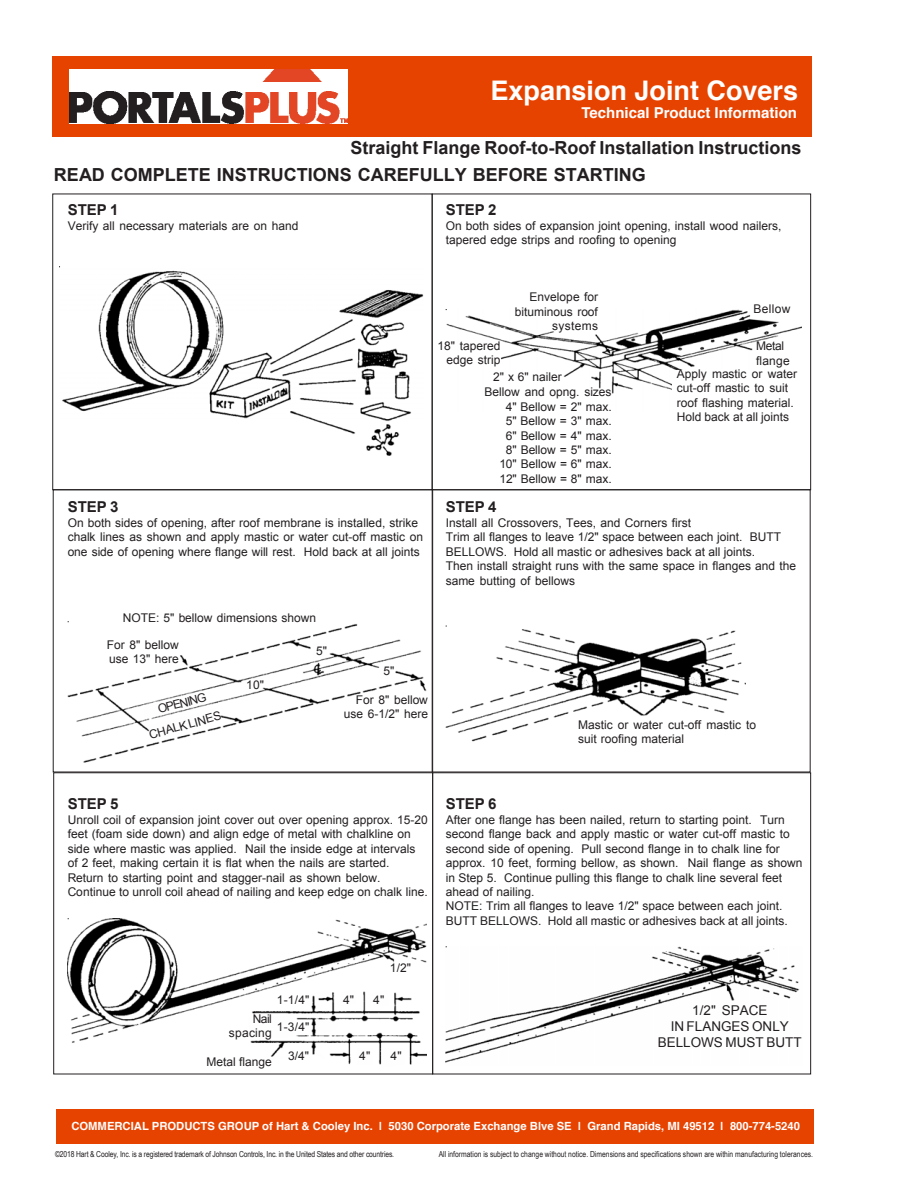
<style>
.page{position:relative;width:918px;height:1188px;background:#fff}
.page>*{position:absolute;margin:0;border:0;box-sizing:border-box;transform-origin:0 0}
.t1{font:700 27px "Helvetica";color:#fff}
.t2{font:700 18px/26.8px "Arial";color:#231f20}
.t3{font:700 15px "Arial";color:#231f20}
.t4{font:700 15px "Helvetica";color:#fff}
.t5{font:13.5px/16.2px "Arial";color:#231f20;text-align:center}
.t6{font:12px/14.4px "Arial";color:#231f20}
.t7{font:12px/14.4px "Arial";letter-spacing:.02em;color:#231f20;text-align:right}
.t8{font:700 11.25px "Helvetica";color:#fff}
.t9{font:8.25px "Arial Narrow";color:#231f20}
</style>
<div class="page">
<div style="left:52px;top:56px;width:760px;height:81px;background:#e74300"></div>
<img style="left:69px;top:69px;width:279px;height:55px">
<div style="left:56px;top:1110px;width:757px;height:34px;background:#e74300"></div>
<img style="left:62px;top:270px;width:362px;height:186px">
<img style="left:446px;top:310px;width:356px;height:84px">
<div style="left:672px;top:370px;width:130px;height:43px;background:#fff"></div>
<img style="left:446px;top:629px;width:299px;height:113px">
<img style="left:68px;top:622px;width:359px;height:141px">
<img style="left:68px;top:919px;width:359px;height:146px">
<img style="left:446px;top:947px;width:354px;height:116px">
<div style="left:432px;top:194px;width:379px;height:296px;border:1px solid #231f20"></div>
<div style="left:53px;top:489px;width:380px;height:283px;border:1px solid #231f20"></div>
<div style="left:432px;top:489px;width:379px;height:283px;border:1px solid #231f20"></div>
<div style="left:53px;top:772px;width:380px;height:302px;border:1px solid #231f20"></div>
<div style="left:432px;top:772px;width:379px;height:302px;border:1px solid #231f20"></div>
<h1 class="t1" style="left:491px;top:69px;width:309px">Expansion Joint Covers</h1>
<p class="t4" style="left:581px;top:101px;width:217px">Technical Product Information</p>
<h2 class="t2" style="left:54px;top:135px;width:749px;text-indent:297px">Straight Flange Roof-to-Roof Installation Instructions<br>READ COMPLETE INSTRUCTIONS CAREFULLY BEFORE STARTING</h2>
<p class="t3" style="left:68px;top:199px;width:52px">STEP 1</p>
<p class="t6" style="left:68px;top:219px;width:232px">Verify all necessary materials are on hand</p>
<p class="t3" style="left:446px;top:199px;width:52px">STEP 2</p>
<p class="t6" style="left:446px;top:219px;width:337px">On both sides of expansion joint opening, install wood nailers, tapered edge strips and roofing to opening</p>
<p class="t3" style="left:68px;top:496px;width:52px">STEP 3</p>
<p class="t6" style="left:68px;top:516px;width:357px">On both sides of opening, after roof membrane is installed, strike chalk lines as shown and apply mastic or water cut-off mastic on one side of opening where flange will rest. Hold back at all joints</p>
<p class="t6" style="left:123px;top:611px;width:195px">NOTE: 5" bellow dimensions shown</p>
<p class="t6" style="left:107px;top:638px;width:74px">For 8" bellow use 13" here</p>
<p class="t6" style="left:316px;top:644px;width:13px">5"</p>
<p class="t6" style="left:157px;top:702px;width:51px;rotate:-14deg">OPENING</p>
<p class="t6" style="left:148px;top:728px;width:76px;rotate:-15deg">CHALKLINES</p>
<p class="t6" style="left:246px;top:677px;width:19px">10"</p>
<p class="t6" style="left:383px;top:663px;width:13px">5"</p>
<p class="t6" style="left:344px;top:693px;width:86px;text-align:right">For 8" bellow use 6-1/2" here</p>
<p class="t6" style="left:437px;top:338px;width:65px;text-align:right">18" tapered edge strip</p>
<p class="t6" style="left:515px;top:290px;width:85px;text-align:right">Envelope for bituminous roof systems</p>
<p class="t6" style="left:493px;top:370px;width:70px">2" x 6" nailer</p>
<p class="t6" style="left:485px;top:385px;width:129px;text-align:right">Bellow and opng. sizes<br>4" Bellow = 2" max.<br>5" Bellow = 3" max.<br>6" Bellow = 4" max.<br>8" Bellow = 5" max.<br>10" Bellow = 6" max.<br>12" Bellow = 8" max.</p>
<p class="t6" style="left:753px;top:302px;width:39px">Bellow</p>
<p class="t6" style="left:756px;top:339px;width:30px">Metal</p>
<p class="t6" style="left:756px;top:353px;width:35px">flange</p>
<p class="t6" style="left:677px;top:367px;width:122px">Apply mastic or water</p>
<p class="t6" style="left:677px;top:381px;width:113px">cut-off mastic to suit</p>
<p class="t6" style="left:677px;top:396px;width:119px">roof flashing material.</p>
<p class="t6" style="left:677px;top:410px;width:114px">Hold back at all joints</p>
<p class="t3" style="left:446px;top:496px;width:52px">STEP 4</p>
<p class="t6" style="left:446px;top:516px;width:352px">Install all Crossovers, Tees, and Corners first<br>Trim all flanges to leave 1/2" space between each joint. BUTT BELLOWS. Hold all mastic or adhesives back at all joints.<br>Then install straight runs with the same space in flanges and the same butting of bellows</p>
<p class="t6" style="left:578px;top:717px;width:179px">Mastic or water cut-off mastic to suit roofing material</p>
<p class="t3" style="left:68px;top:793px;width:52px">STEP 5</p>
<p class="t6" style="left:68px;top:813px;width:362px">Unroll coil of expansion joint cover out over opening approx. 15-20 feet (foam side down) and align edge of metal with chalkline on side where mastic was applied. Nail the inside edge at intervals of 2 feet, making certain it is flat when the nails are started.<br>Return to starting point and stagger-nail as shown below.<br>Continue to unroll coil ahead of nailing and keep edge on chalk line.</p>
<p class="t6" style="left:390px;top:960px;width:23px">1/2"</p>
<p class="t6" style="left:277px;top:992px;width:34px">1-1/4"</p>
<p class="t6" style="left:373px;top:992px;width:13px">4"</p>
<p class="t6" style="left:343px;top:992px;width:13px">4"</p>
<p class="t7" style="left:229px;top:1011px;width:44px">Nail spacing</p>
<p class="t6" style="left:277px;top:1020px;width:34px">1-3/4"</p>
<p class="t6" style="left:207px;top:1055px;width:67px">Metal flange</p>
<p class="t6" style="left:288px;top:1049px;width:23px">3/4"</p>
<p class="t6" style="left:391px;top:1049px;width:13px">4"</p>
<p class="t6" style="left:359px;top:1049px;width:13px">4"</p>
<p class="t3" style="left:446px;top:793px;width:52px">STEP 6</p>
<p class="t6" style="left:446px;top:813px;width:358px">After one flange has been nailed, return to starting point. Turn second flange back and apply mastic or water cut-off mastic to second side of opening. Pull second flange in to chalk line for approx. 10 feet, forming bellow, as shown. Nail flange as shown in Step 5. Continue pulling this flange to chalk line several feet ahead of nailing.<br>NOTE: Trim all flanges to leave 1/2" space between each joint.<br>BUTT BELLOWS. Hold all mastic or adhesives back at all joints.</p>
<p class="t5" style="left:658px;top:1002px;width:146px">1/2" SPACE<br>IN FLANGES ONLY<br>BELLOWS MUST BUTT</p>
<p class="t8" style="left:71px;top:1117px;width:730px">COMMERCIAL PRODUCTS GROUP of Hart &amp; Cooley Inc. | 5030 Corporate Exchange Blve SE | Grand Rapids, MI 49512 | 800-774-5240</p>
<p class="t9" style="left:55px;top:1148px;width:341px">©2018 Hart &amp; Cooley, Inc. is a registered trademark of Johnson Controls, Inc. in the United States and other countries.</p>
<p class="t9" style="left:439px;top:1148px;width:376px">All information is subject to change without notice. Dimensions and specifications shown are within manufacturing tolerances.</p>
</div>
